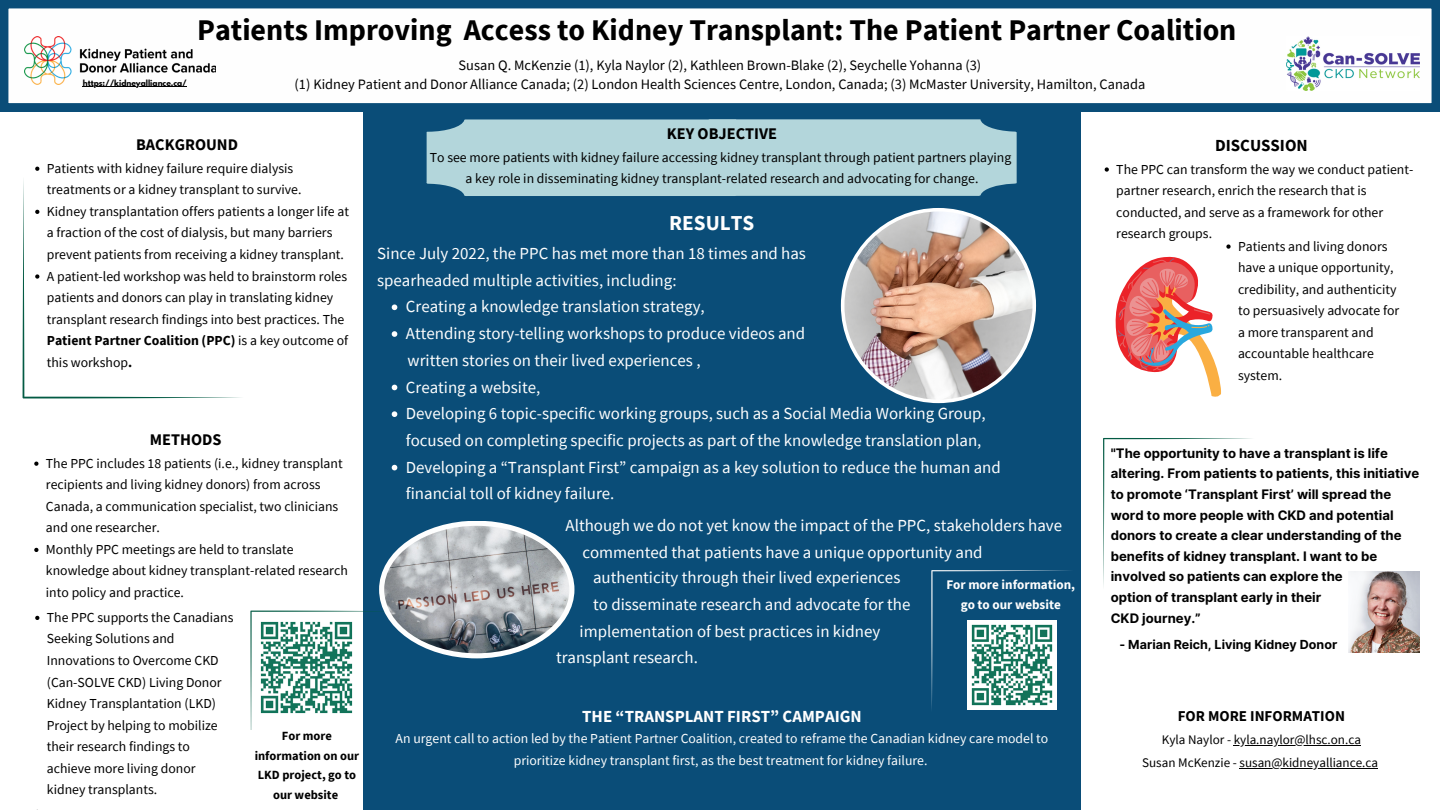
<style>
.page{position:relative;width:1440px;height:810px;background:#fff}
.page>*{position:absolute;margin:0;border:0;box-sizing:border-box;transform-origin:0 0}
.t1{font:700 30px "Source Sans Pro";color:#000}
.t2{font:700 21.25px "Source Sans Pro";color:#fefefe}
.t3{font:16.88px/26.8px "Source Sans Pro";color:#fefefe}
.t4{font:16.88px/26.8px "Source Sans Pro";color:#fff}
.t5{font:700 16.88px "Source Sans Pro";color:#fefefe}
.t6{font:700 16.88px "Source Sans Pro";color:#000}
.t7{font:700 16.25px "Source Sans Pro";color:#000}
.t8{font:700 15px "Source Sans Pro";color:#000}
.t9{font:14.38px "Source Sans Pro";color:#000}
.t10{font:13.75px/21.6px "Source Sans Pro";color:#000}
.t11{font:13.75px/21.6px "Source Sans Pro";color:#fefefe;text-align:center}
.t12{font:700 13.12px/20.6px "Inter";color:#000}
.t13{font:13.12px "Source Sans Pro";color:#000}
.t14{font:700 13.12px "Source Sans Pro";color:#fefefe}
.t15{font:700 12.5px/19.7px "Source Sans Pro";color:#000;text-align:center}
.t16{font:700 12.5px "Inter";color:#000}
.t17{font:700 7.5px "League Spartan";color:#000}
.s1{font-weight:700}
</style>
<div class="page">
<svg style="left:0;top:0;width:1440px;height:112px"></svg>
<img style="left:1286px;top:37px;width:134px;height:53px">
<img style="left:24px;top:37px;width:192px;height:47px">
<svg style="left:23px;top:180px;width:218px;height:219px"></svg>
<div style="left:363px;top:111px;width:718px;height:699px;background:#0a4d78"></div>
<svg style="left:392px;top:304px;width:5px;height:6px"></svg>
<svg style="left:392px;top:331px;width:5px;height:6px"></svg>
<svg style="left:392px;top:385px;width:5px;height:5px"></svg>
<svg style="left:392px;top:411px;width:5px;height:6px"></svg>
<svg style="left:392px;top:465px;width:5px;height:5px"></svg>
<svg style="left:931px;top:570px;width:139px;height:140px"></svg>
<svg style="left:1103px;top:438px;width:149px;height:148px"></svg>
<img style="left:1348px;top:572px;width:72px;height:80px">
<img style="left:841px;top:208px;width:195px;height:195px">
<div style="left:426px;top:119px;width:591px;height:77px;background:#b3d6db"></div>
<img style="left:968px;top:621px;width:89px;height:89px">
<svg style="left:250px;top:521px;width:324px;height:208px"></svg>
<svg style="left:34px;top:462px;width:4px;height:4px"></svg>
<svg style="left:34px;top:548px;width:4px;height:4px"></svg>
<svg style="left:1105px;top:167px;width:4px;height:5px"></svg>
<svg style="left:35px;top:167px;width:4px;height:4px"></svg>
<svg style="left:35px;top:210px;width:4px;height:4px"></svg>
<svg style="left:35px;top:274px;width:4px;height:5px"></svg>
<hr style="left:83px;top:87px;width:104px;height:1px;background:#000">
<hr style="left:1240px;top:768px;width:138px;height:1px;background:#000">
<hr style="left:1234px;top:745px;width:127px;height:1px;background:#000">
<svg style="left:1115px;top:244px;width:116px;height:153px"></svg>
<svg style="left:35px;top:616px;width:4px;height:4px"></svg>
<p class="t1" style="left:197px;top:10px;width:1041px">Patients Improving Access to Kidney Transplant: The Patient Partner Coalition</p>
<p class="t9" style="left:459px;top:55px;width:524px">Susan Q. McKenzie (1), Kyla Naylor (2), Kathleen Brown-Blake (2), Seychelle Yohanna (3)</p>
<p class="t17" style="left:83px;top:79px;width:106px">https://kidneyalliance.ca/</p>
<p class="t9" style="left:295px;top:75px;width:852px">(1) Kidney Patient and Donor Alliance Canada; (2) London Health Sciences Centre, London, Canada; (3) McMaster University, Hamilton, Canada</p>
<p class="t7" style="left:136px;top:134px;width:103px">BACKGROUND</p>
<p class="t10" style="left:47px;top:157px;width:256px">Patients with kidney failure require dialysis treatments or a kidney transplant to survive.</p>
<p class="t10" style="left:47px;top:200px;width:304px">Kidney transplantation offers patients a longer life at a fraction of the cost of dialysis, but many barriers prevent patients from receiving a kidney transplant.</p>
<p class="t10" style="left:47px;top:265px;width:303px">A patient-led workshop was held to brainstorm roles patients and donors can play in translating kidney transplant research findings into best practices. The <span class="s1">Patient Partner Coalition (PPC)</span> is a key outcome of this workshop<span class="s1">.</span></p>
<p class="t7" style="left:150px;top:429px;width:73px">METHODS</p>
<p class="t10" style="left:46px;top:452px;width:298px">The PPC includes 18 patients (i.e., kidney transplant recipients and living kidney donors) from across Canada, a communication specialist, two clinicians and one researcher.</p>
<p class="t10" style="left:46px;top:538px;width:303px">Monthly PPC meetings are held to translate knowledge about kidney transplant-related research into policy and practice.</p>
<p class="t10" style="left:47px;top:606px;width:188px">The PPC supports the Canadians<br>Seeking Solutions and<br>Innovations to Overcome CKD (Can-SOLVE CKD) Living Donor<br>Kidney Transplantation (LKD)<br>Project by helping to mobilize their research findings to achieve more living donor kidney transplants.</p>
<p class="t15" style="left:255px;top:726px;width:106px">For more information on our<br>LKD project, go to our website</p>
<p class="t7" style="left:667px;top:123px;width:112px">KEY OBJECTIVE</p>
<p class="t10" style="left:430px;top:146px;width:583px">To see more patients with kidney failure accessing kidney transplant through patient partners playing</p>
<p class="t10" style="left:466px;top:168px;width:514px">a key role in disseminating kidney transplant-related research and advocating for change.</p>
<p class="t2" style="left:669px;top:209px;width:87px">RESULTS</p>
<p class="t3" style="left:377px;top:240px;width:430px">Since July 2022, the PPC has met more than 18 times and has</p>
<p class="t3" style="left:377px;top:266px;width:301px">spearheaded multiple activities, including:</p>
<p class="t3" style="left:406px;top:293px;width:300px">Creating a knowledge translation strategy,</p>
<p class="t3" style="left:406px;top:320px;width:401px">Attending story-telling workshops to produce videos and</p>
<p class="t3" style="left:406px;top:373px;width:136px">Creating a website,</p>
<p class="t3" style="left:406px;top:400px;width:581px">Developing 6 topic-specific working groups, such as a Social Media Working Group, focused on completing specific projects as part of the knowledge translation plan,</p>
<p class="t3" style="left:406px;top:453px;width:597px">Developing a “Transplant First” campaign as a key solution to reduce the human and financial toll of kidney failure.</p>
<p class="t3" style="left:408px;top:347px;width:295px">written stories on their lived experiences ,</p>
<p class="t4" style="left:566px;top:512px;width:498px">Although we do not yet know the impact of the PPC, stakeholders have</p>
<p class="t4" style="left:582px;top:539px;width:402px">commented that patients have a unique opportunity and</p>
<p class="t14" style="left:946px;top:576px;width:130px">For more information,</p>
<p class="t14" style="left:961px;top:596px;width:102px">go to our website</p>
<p class="t4" style="left:593px;top:564px;width:309px">authenticity through their lived experiences</p>
<p class="t4" style="left:593px;top:591px;width:319px">to disseminate research and advocate for the</p>
<p class="t4" style="left:556px;top:617px;width:326px;text-indent:24px">implementation of best practices in kidney transplant research.</p>
<p class="t5" style="left:582px;top:706px;width:281px">THE “TRANSPLANT FIRST” CAMPAIGN</p>
<p class="t11" style="left:396px;top:728px;width:654px">An urgent call to action led by the Patient Partner Coalition, created to reframe the Canadian kidney care model to prioritize kidney transplant first, as the best treatment for kidney failure.</p>
<p class="t6" style="left:1215px;top:134px;width:94px">DISCUSSION</p>
<p class="t10" style="left:1116px;top:158px;width:299px">The PPC can transform the way we conduct patient&shy;partner research, enrich the research that is conducted, and serve as a framework for other research groups.</p>
<p class="t10" style="left:1238px;top:235px;width:163px">Patients and living donors have a unique opportunity, credibility, and authenticity to persuasively advocate for a more transparent and accountable healthcare system.</p>
<p class="t12" style="left:1111px;top:443px;width:310px">"The opportunity to have a transplant is life altering. From patients to patients, this initiative to promote ‘Transplant First’ will spread the word to more people with CKD and potential donors to create a clear understanding of the benefits of kidney transplant. I want to be involved so patients can explore the</p>
<p class="t12" style="left:1111px;top:587px;width:212px">option of transplant early in their</p>
<p class="t16" style="left:1120px;top:637px;width:219px">- Marian Reich, Living Kidney Donor</p>
<p class="t12" style="left:1111px;top:608px;width:92px">CKD journey.”</p>
<p class="t8" style="left:1178px;top:706px;width:169px">FOR MORE INFORMATION</p>
<p class="t13" style="left:1162px;top:731px;width:201px">Kyla Naylor - kyla.naylor@lhsc.on.ca</p>
<p class="t13" style="left:1142px;top:754px;width:237px">Susan McKenzie - susan@kidneyalliance.ca</p>
</div>
